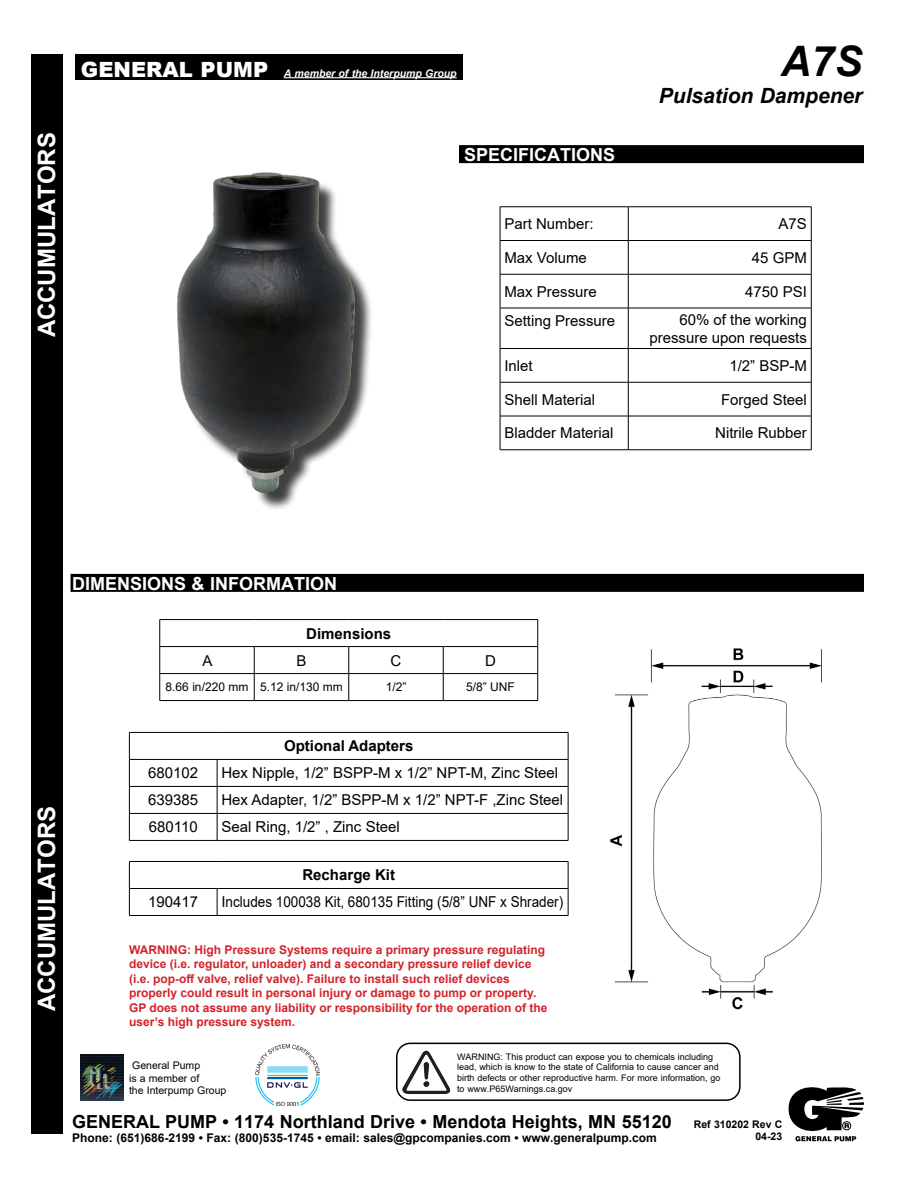
<style>
.page{position:relative;width:918px;height:1188px;background:#fff}
.page>*{position:absolute;margin:0;border:0;box-sizing:border-box;transform-origin:0 0}
.t1{font:italic 700 42px "Arial";color:#000}
.t2{font:700 24px "Arial";color:#fff}
.t3{font:italic 700 21px "Arial";color:#000}
.t4{font:700 18px "Arial";color:#000}
.t5{font:700 18px "Arial";color:#fff}
.t6{font:15px/18px "Arial";color:#000;text-align:right}
.t7{font:700 15px "Arial";color:#000}
.t8{font:700 12px/14.4px "Arial";color:#d2232a}
.t9{font:700 12px "Arial";color:#000}
.t10{font:12px "Arial";color:#000}
.t11{font:10.5px/12.6px "Arial";color:#000}
.t12{font:italic 700 10.5px "Arial";color:#fff}
.t13{font:700 10.5px/12.6px "Arial";color:#000;text-align:right}
.t14{font:9px/10.8px "Arial";color:#000}
.s1{font-weight:900;font-style:normal;font-size:21px}
</style>
<div class="page">
<div style="left:31px;top:54px;width:32px;height:1080px;background:#000"></div>
<div style="left:75px;top:54px;width:388px;height:26px;background:#000"></div>
<hr style="left:284px;top:77px;width:173px;height:1px;background:#fff">
<div style="left:71px;top:574px;width:793px;height:18px;background:#000"></div>
<img style="left:80px;top:1054px;width:44px;height:47px">
<svg style="left:789px;top:1087px;width:75px;height:54px"></svg>
<div style="left:459px;top:145px;width:405px;height:18px;background:#000"></div>
<img style="left:256px;top:1044px;width:64px;height:62px">
<hr style="left:500px;top:207px;width:128px;height:1px;background:#000">
<hr style="left:500px;top:207px;width:1px;height:33px;background:#000">
<hr style="left:628px;top:207px;width:183px;height:1px;background:#000">
<hr style="left:628px;top:207px;width:1px;height:33px;background:#000">
<hr style="left:811px;top:207px;width:1px;height:33px;background:#000">
<hr style="left:500px;top:240px;width:128px;height:1px;background:#000">
<hr style="left:500px;top:241px;width:1px;height:33px;background:#000">
<hr style="left:628px;top:240px;width:183px;height:1px;background:#000">
<hr style="left:628px;top:241px;width:1px;height:33px;background:#000">
<hr style="left:811px;top:241px;width:1px;height:33px;background:#000">
<hr style="left:500px;top:274px;width:128px;height:1px;background:#000">
<hr style="left:500px;top:274px;width:1px;height:34px;background:#000">
<hr style="left:628px;top:274px;width:183px;height:1px;background:#000">
<hr style="left:628px;top:274px;width:1px;height:34px;background:#000">
<hr style="left:811px;top:274px;width:1px;height:34px;background:#000">
<hr style="left:500px;top:308px;width:128px;height:1px;background:#000">
<hr style="left:500px;top:308px;width:1px;height:40px;background:#000">
<hr style="left:628px;top:308px;width:183px;height:1px;background:#000">
<hr style="left:628px;top:308px;width:1px;height:40px;background:#000">
<hr style="left:811px;top:308px;width:1px;height:40px;background:#000">
<hr style="left:500px;top:348px;width:128px;height:1px;background:#000">
<hr style="left:500px;top:349px;width:1px;height:33px;background:#000">
<hr style="left:628px;top:348px;width:183px;height:1px;background:#000">
<hr style="left:628px;top:349px;width:1px;height:33px;background:#000">
<hr style="left:811px;top:349px;width:1px;height:33px;background:#000">
<hr style="left:500px;top:382px;width:128px;height:1px;background:#000">
<hr style="left:500px;top:382px;width:1px;height:34px;background:#000">
<hr style="left:628px;top:382px;width:183px;height:1px;background:#000">
<hr style="left:628px;top:382px;width:1px;height:34px;background:#000">
<hr style="left:811px;top:382px;width:1px;height:34px;background:#000">
<hr style="left:500px;top:416px;width:128px;height:1px;background:#000">
<hr style="left:500px;top:416px;width:1px;height:34px;background:#000">
<hr style="left:628px;top:416px;width:183px;height:1px;background:#000">
<hr style="left:628px;top:416px;width:1px;height:34px;background:#000">
<hr style="left:811px;top:416px;width:1px;height:34px;background:#000">
<hr style="left:500px;top:450px;width:128px;height:1px;background:#000">
<hr style="left:628px;top:450px;width:183px;height:1px;background:#000">
<hr style="left:160px;top:619px;width:94px;height:1px;background:#000">
<hr style="left:254px;top:619px;width:95px;height:1px;background:#000">
<hr style="left:349px;top:619px;width:94px;height:1px;background:#000">
<hr style="left:443px;top:619px;width:95px;height:1px;background:#000">
<hr style="left:160px;top:646px;width:94px;height:1px;background:#000">
<hr style="left:254px;top:646px;width:95px;height:1px;background:#000">
<hr style="left:349px;top:646px;width:94px;height:1px;background:#000">
<hr style="left:443px;top:646px;width:95px;height:1px;background:#000">
<hr style="left:160px;top:673px;width:94px;height:1px;background:#000">
<svg style="left:159px;top:620px;width:1px;height:80px"></svg>
<hr style="left:254px;top:673px;width:95px;height:1px;background:#000">
<svg style="left:254px;top:647px;width:1px;height:53px"></svg>
<hr style="left:349px;top:673px;width:94px;height:1px;background:#000">
<svg style="left:348px;top:647px;width:1px;height:53px"></svg>
<hr style="left:443px;top:673px;width:95px;height:1px;background:#000">
<svg style="left:443px;top:647px;width:1px;height:53px"></svg>
<svg style="left:537px;top:620px;width:1px;height:80px"></svg>
<hr style="left:160px;top:700px;width:94px;height:1px;background:#000">
<hr style="left:254px;top:700px;width:95px;height:1px;background:#000">
<hr style="left:349px;top:700px;width:94px;height:1px;background:#000">
<hr style="left:443px;top:700px;width:95px;height:1px;background:#000">
<img style="left:610px;top:648px;width:212px;height:362px">
<img style="left:177px;top:172px;width:194px;height:337px">
<hr style="left:129px;top:732px;width:88px;height:1px;background:#000">
<hr style="left:217px;top:732px;width:351px;height:1px;background:#000">
<hr style="left:129px;top:759px;width:88px;height:1px;background:#000">
<hr style="left:217px;top:759px;width:351px;height:1px;background:#000">
<hr style="left:129px;top:786px;width:88px;height:1px;background:#000">
<hr style="left:217px;top:786px;width:351px;height:1px;background:#000">
<hr style="left:129px;top:813px;width:88px;height:1px;background:#000">
<svg style="left:129px;top:733px;width:1px;height:107px"></svg>
<hr style="left:217px;top:813px;width:351px;height:1px;background:#000">
<svg style="left:217px;top:760px;width:1px;height:80px"></svg>
<svg style="left:568px;top:733px;width:1px;height:107px"></svg>
<hr style="left:129px;top:840px;width:88px;height:1px;background:#000">
<hr style="left:217px;top:840px;width:351px;height:1px;background:#000">
<hr style="left:129px;top:861px;width:88px;height:1px;background:#000">
<hr style="left:217px;top:861px;width:351px;height:1px;background:#000">
<hr style="left:129px;top:888px;width:88px;height:1px;background:#000">
<svg style="left:129px;top:862px;width:1px;height:53px"></svg>
<hr style="left:217px;top:888px;width:351px;height:1px;background:#000">
<svg style="left:217px;top:889px;width:1px;height:26px"></svg>
<svg style="left:568px;top:862px;width:1px;height:53px"></svg>
<hr style="left:129px;top:915px;width:88px;height:1px;background:#000">
<hr style="left:217px;top:915px;width:351px;height:1px;background:#000">
<div style="left:396px;top:1043px;width:345px;height:58px;border:2px solid #000;border-radius:14px"></div>
<img style="left:402px;top:1052px;width:48px;height:42px">
<h2 class="t2" style="left:30px;top:337px;width:207px;rotate:-90deg">ACCUMULATORS</h2>
<p class="t12" style="left:81px;top:66px;width:377px"><span class="s1">GENERAL PUMP</span> A member of the Interpump Group</p>
<p class="t5" style="left:464px;top:142px;width:153px">SPECIFICATIONS</p>
<h1 class="t1" style="left:781px;top:33px;width:83px">A7S</h1>
<h3 class="t3" style="left:659px;top:82px;width:205px">Pulsation Dampener</h3>
<p class="t6" style="left:504px;top:215px;width:91px">Part Number:</p>
<p class="t6" style="left:779px;top:215px;width:30px">A7S</p>
<p class="t6" style="left:504px;top:248px;width:84px">Max Volume</p>
<p class="t6" style="left:752px;top:248px;width:57px">45 GPM</p>
<p class="t6" style="left:504px;top:282px;width:94px">Max Pressure</p>
<p class="t6" style="left:745px;top:282px;width:63px">4750 PSI</p>
<p class="t6" style="left:504px;top:311px;width:112px">Setting Pressure</p>
<p class="t6" style="left:649px;top:310px;width:159px">60% of the working pressure upon requests</p>
<p class="t6" style="left:504px;top:356px;width:30px">Inlet</p>
<p class="t6" style="left:729px;top:356px;width:79px">1/2” BSP-M</p>
<p class="t6" style="left:504px;top:390px;width:92px">Shell Material</p>
<p class="t6" style="left:721px;top:390px;width:87px">Forged Steel</p>
<p class="t6" style="left:504px;top:424px;width:111px">Bladder Material</p>
<p class="t6" style="left:715px;top:424px;width:93px">Nitrile Rubber</p>
<p class="t5" style="left:72px;top:571px;width:267px">DIMENSIONS &amp; INFORMATION</p>
<p class="t7" style="left:306px;top:623px;width:87px">Dimensions</p>
<p class="t6" style="left:202px;top:651px;width:12px">A</p>
<p class="t6" style="left:296px;top:651px;width:12px">B</p>
<p class="t6" style="left:391px;top:651px;width:12px">C</p>
<p class="t6" style="left:485px;top:651px;width:12px">D</p>
<p class="t10" style="left:166px;top:679px;width:179px">8.66 in/220 mm 5.12 in/130 mm</p>
<p class="t10" style="left:386px;top:679px;width:22px">1/2”</p>
<p class="t10" style="left:466px;top:679px;width:50px">5/8” UNF</p>
<h2 class="t2" style="left:30px;top:1011px;width:207px;rotate:-90deg">ACCUMULATORS</h2>
<p class="t7" style="left:284px;top:736px;width:131px">Optional Adapters</p>
<p class="t6" style="left:148px;top:764px;width:52px">680102</p>
<p class="t6" style="left:221px;top:764px;width:338px">Hex Nipple, 1/2” BSPP-M x 1/2” NPT-M, Zinc Steel</p>
<p class="t6" style="left:148px;top:791px;width:52px">639385</p>
<p class="t6" style="left:221px;top:791px;width:343px">Hex Adapter, 1/2” BSPP-M x 1/2” NPT-F ,Zinc Steel</p>
<p class="t6" style="left:149px;top:818px;width:50px">680110</p>
<p class="t6" style="left:221px;top:818px;width:180px">Seal Ring, 1/2” , Zinc Steel</p>
<p class="t7" style="left:302px;top:865px;width:94px">Recharge Kit</p>
<p class="t6" style="left:148px;top:893px;width:52px">190417</p>
<p class="t6" style="left:221px;top:893px;width:343px">Includes 100038 Kit, 680135 Fitting (5/8” UNF x Shrader)</p>
<p class="t8" style="left:129px;top:943px;width:420px">WARNING: High Pressure Systems require a primary pressure regulating device (i.e. regulator, unloader) and a secondary pressure relief device (i.e. pop-off valve, relief valve). Failure to install such relief devices properly could result in personal injury or damage to pump or property.<br>GP does not assume any liability or responsibility for the operation of the user’s high pressure system.</p>
<p class="t14" style="left:457px;top:1051px;width:265px">WARNING: This product can expose you to chemicals including lead, which is know to the state of California to cause cancer and birth defects or other reproductive harm. For more information, go to www.P65Warnings.ca.gov</p>
<p class="t11" style="left:129px;top:1059px;width:99px;text-indent:3px">General Pump<br>is a member of<br>the Interpump Group</p>
<p class="t4" style="left:72px;top:1109px;width:601px">GENERAL PUMP • 1174 Northland Drive • Mendota Heights, MN 55120</p>
<p class="t9" style="left:72px;top:1129px;width:586px">Phone: (651)686-2199 • Fax: (800)535-1745 • email: sales@gpcompanies.com • www.generalpump.com</p>
<p class="t13" style="left:694px;top:1118px;width:90px">Ref 310202 Rev C<br>04-23</p>
</div>
